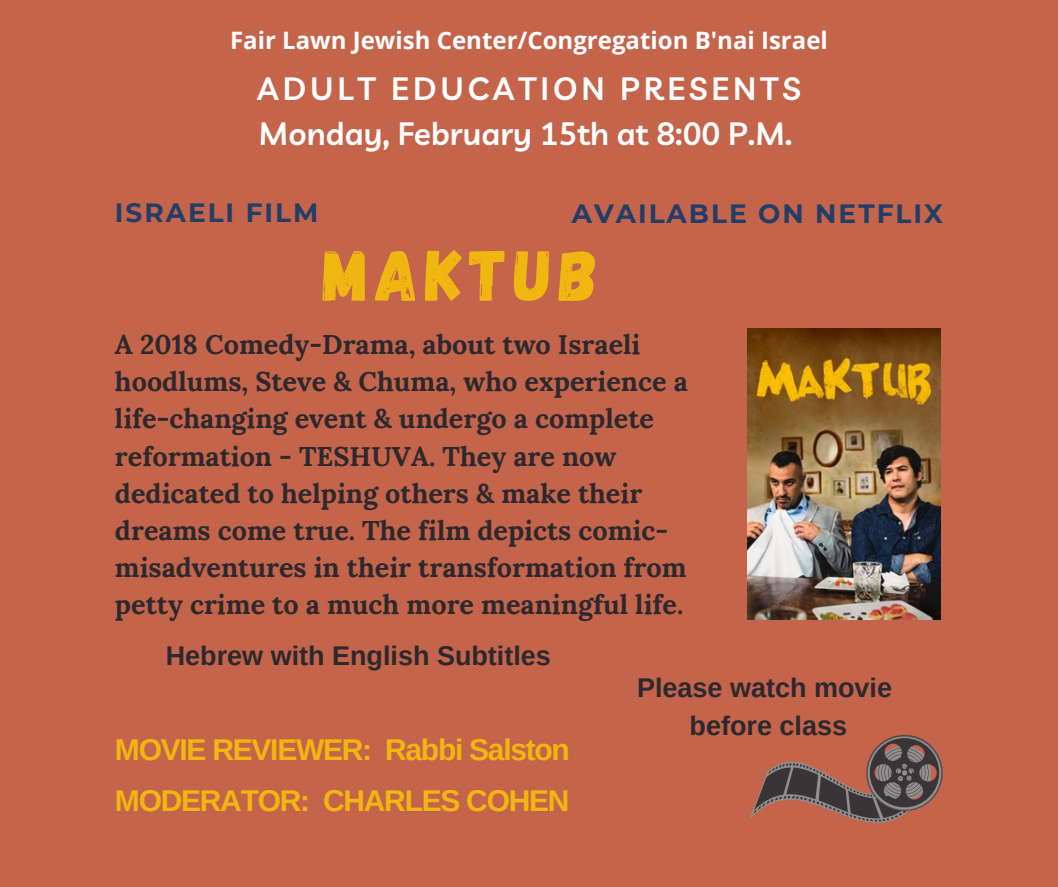
<style>
.page{position:relative;width:1058px;height:887px;background:#fff}
.page>*{position:absolute;margin:0;border:0;box-sizing:border-box;transform-origin:0 0}
.t1{font:72px "Gagalin";letter-spacing:.095em;color:#f0b611}
.t2{font:600 31.5px "Livvic";color:#fff}
.t3{font:600 31.5px "Livvic";letter-spacing:.125em;color:#fff}
.t4{font:700 30px "Arimo";letter-spacing:-.04em;color:#f0b611}
.t5{font:700 27px/37.2px "Lora";color:#2c292e}
.t6{font:700 27px "Arimo";color:#2c292e}
.t7{font:700 26.4px "Montserrat";letter-spacing:.075em;color:#223e68}
.t8{font:700 24px "Open Sans";color:#fff}
</style>
<div class="page">
<div style="left:0;top:0;width:1058px;height:886px;background:#c4644b"></div>
<svg style="left:750px;top:734px;width:192px;height:89px"></svg>
<img style="left:747px;top:329px;width:193px;height:290px">
<p class="t8" style="left:230px;top:23px;width:599px">Fair Lawn Jewish Center/Congregation B'nai Israel</p>
<p class="t3" style="left:257px;top:69px;width:545px">ADULT EDUCATION PRESENTS</p>
<p class="t2" style="left:259px;top:113px;width:535px">Monday, February 15th at 8:00 P.M.</p>
<p class="t7" style="left:115px;top:196px;width:205px">ISRAELI FILM</p>
<p class="t7" style="left:572px;top:197px;width:372px">AVAILABLE ON NETFLIX</p>
<p class="t1" style="left:323px;top:228px;width:276px">MAKTUB</p>
<p class="t5" style="left:115px;top:325px;width:574px">A 2018 Comedy-Drama, about two Israeli hoodlums, Steve &amp; Chuma, who experience a life-changing event &amp; undergo a complete reformation - TESHUVA. They are now dedicated to helping others &amp; make their dreams come true. The film depicts comic&shy;misadventures in their transformation from petty crime to a much more meaningful life.</p>
<p class="t6" style="left:166px;top:640px;width:387px">Hebrew with English Subtitles</p>
<p class="t4" style="left:115px;top:733px;width:456px">MOVIE REVIEWER: Rabbi Salston</p>
<p class="t4" style="left:115px;top:783px;width:456px">MODERATOR: CHARLES COHEN</p>
<p class="t6" style="left:637px;top:673px;width:256px">Please watch movie</p>
<p class="t6" style="left:689px;top:710px;width:159px">before class</p>
</div>
